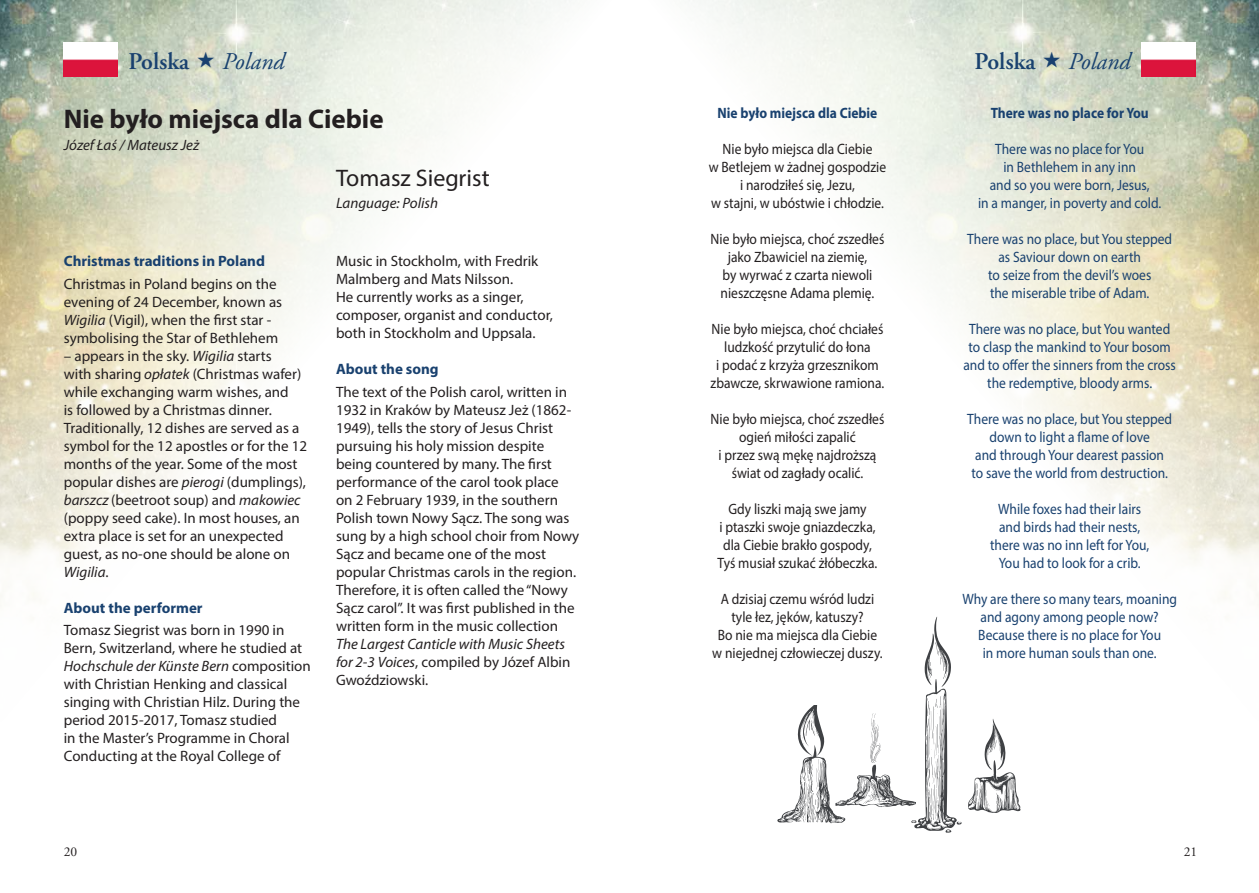
<style>
.page{position:relative;width:1259px;height:893px;background:#fff}
.page>*{position:absolute;margin:0;border:0;box-sizing:border-box;transform-origin:0 0}
.t1{font:700 27px "Myriad Pro";color:#231f20}
.t2{font:24px "Myriad Pro";color:#231f20}
.t3{font:600 24px "Adobe Garamond Pro";color:#19416f}
.t4{font:italic 24px "Adobe Garamond Pro";color:#19416f}
.t5{font:15px/18px "Myriad Pro";color:#231f20}
.t6{font:15px/18px "Myriad Pro";color:#19416f;text-align:center;scale:.9 1}
.t7{font:15px/18px "Myriad Pro";color:#231f20;text-align:center;scale:.9 1}
.t8{font:italic 15px/18px "Myriad Pro";color:#231f20}
.t9{font:700 15px "Myriad Pro";color:#19416f}
.t10{font:700 15px "Myriad Pro";color:#19416f;scale:.9 1}
.t11{font:13.5px "Adobe Garamond Pro";color:#231f20}
.s1{font-style:italic}
.s2{font-style:normal}
</style>
<div class="page">
<img style="left:0;top:0;width:1259px;height:597px">
<svg style="left:777px;top:617px;width:244px;height:216px"></svg>
<img style="left:64px;top:43px;width:54px;height:33px">
<img style="left:1141px;top:43px;width:54px;height:33px">
<svg style="left:1043px;top:51px;width:17px;height:16px"></svg>
<svg style="left:198px;top:51px;width:16px;height:16px"></svg>
<h2 class="t3" style="left:128px;top:47px;width:62px">Polska</h2>
<h2 class="t4" style="left:222px;top:47px;width:63px">Poland</h2>
<h1 class="t1" style="left:64px;top:101px;width:321px">Nie było miejsca dla Ciebie</h1>
<p class="t8" style="left:64px;top:136px;width:137px">Józef Łaś / Mateusz Jeż</p>
<h2 class="t2" style="left:336px;top:163px;width:155px">Tomasz Siegrist</h2>
<p class="t8" style="left:336px;top:194px;width:104px">Language: Polish</p>
<p class="t9" style="left:64px;top:252px;width:203px">Christmas traditions in Poland</p>
<p class="t5" style="left:64px;top:274px;width:220px">Christmas in Poland begins on the evening of 24 December, known as <span class="s1">Wigilia</span> (Vigil), when the first star - symbolising the Star of Bethlehem</p>
<p class="t5" style="left:64px;top:346px;width:245px">– appears in the sky. <span class="s1">Wigilia</span> starts<br>with sharing <span class="s1">opłatek</span> (Christmas wafer) while exchanging warm wishes, and<br>is followed by a Christmas dinner.<br>Traditionally, 12 dishes are served as a symbol for the 12 apostles or for the 12 months of the year. Some of the most popular dishes are <span class="s1">pierogi</span> (dumplings), <span class="s1">barszcz</span> (beetroot soup) and <span class="s1">makowiec </span>(poppy seed cake). In most houses, an extra place is set for an unexpected guest, as no-one should be alone on <span class="s1">Wigilia</span>.</p>
<p class="t9" style="left:64px;top:598px;width:140px">About the performer</p>
<p class="t5" style="left:64px;top:621px;width:248px">Tomasz Siegrist was born in 1990 in Bern, Switzerland, where he studied at <span class="s1">Hochschule der Künste Bern</span> composition with Christian Henking and classical singing with Christian Hilz. During the period 2015-2017, Tomasz studied<br>in the Master’s Programme in Choral Conducting at the Royal College of</p>
<p class="t5" style="left:336px;top:252px;width:218px">Music in Stockholm, with Fredrik<br>Malmberg and Mats Nilsson.<br>He currently works as a singer, composer, organist and conductor, both in Stockholm and Uppsala.</p>
<p class="t9" style="left:336px;top:360px;width:104px">About the song</p>
<p class="t5" style="left:336px;top:382px;width:245px">The text of the Polish carol, written in 1932 in Kraków by Mateusz Jeż (1862- 1949), tells the story of Jesus Christ pursuing his holy mission despite being countered by many. The first performance of the carol took place<br>on 2 February 1939, in the southern Polish town Nowy Sącz. The song was sung by a high school choir from Nowy Sącz and became one of the most popular Christmas carols in the region.<br>Therefore, it is often called the “Nowy Sącz carol”. It was first published in the written form in the music collection</p>
<p class="t8" style="left:336px;top:634px;width:236px">The Largest Canticle with Music Sheets for 2-3 Voices<span class="s2">, compiled by Józef Albin<br>Gwoździowski.</span></p>
<p class="t10" style="left:717px;top:103px;width:179px">Nie było miejsca dla Ciebie</p>
<p class="t7" style="left:709px;top:139px;width:199px">Nie było miejsca dla Ciebie<br>w Betlejem w żadnej gospodzie i narodziłeś się, Jezu,<br>w stajni, w ubóstwie i chłodzie.</p>
<p class="t7" style="left:710px;top:229px;width:195px">Nie było miejsca, choć zszedłeś jako Zbawiciel na ziemię,<br>by wyrwać z czarta niewoli nieszczęsne Adama plemię.</p>
<p class="t7" style="left:710px;top:319px;width:194px">Nie było miejsca, choć chciałeś ludzkość przytulić do łona<br>i podać z krzyża grzesznikom zbawcze, skrwawione ramiona.</p>
<p class="t7" style="left:710px;top:409px;width:195px">Nie było miejsca, choć zszedłeś ogień miłości zapalić<br>i przez swą mękę najdroższą świat od zagłady ocalić.</p>
<p class="t7" style="left:717px;top:499px;width:179px">Gdy liszki mają swe jamy<br>i ptaszki swoje gniazdeczka, dla Ciebie brakło gospody,<br>Tyś musiał szukać żłóbeczka.</p>
<p class="t7" style="left:712px;top:589px;width:191px">A dzisiaj czemu wśród ludzi tyle łez, jęków, katuszy?<br>Bo nie ma miejsca dla Ciebie w niejednej człowieczej duszy.</p>
<h2 class="t3" style="left:974px;top:47px;width:62px">Polska</h2>
<h2 class="t4" style="left:1068px;top:47px;width:63px">Poland</h2>
<p class="t10" style="left:990px;top:103px;width:177px">There was no place for You</p>
<p class="t6" style="left:978px;top:139px;width:205px">There was no place for You<br>in Bethlehem in any inn<br>and so you were born, Jesus,<br>in a manger, in poverty and cold.</p>
<p class="t6" style="left:967px;top:229px;width:229px">There was no place, but You stepped as Saviour down on earth<br>to seize from the devil’s woes<br>the miserable tribe of Adam.</p>
<p class="t6" style="left:963px;top:319px;width:238px">There was no place, but You wanted to clasp the mankind to Your bosom and to offer the sinners from the cross the redemptive, bloody arms.</p>
<p class="t6" style="left:967px;top:409px;width:229px">There was no place, but You stepped down to light a flame of love<br>and through Your dearest passion<br>to save the world from destruction.</p>
<p class="t6" style="left:990px;top:499px;width:178px">While foxes had their lairs and birds had their nests, there was no inn left for You,<br>You had to look for a crib.</p>
<p class="t6" style="left:962px;top:589px;width:240px">Why are there so many tears, moaning and agony among people now?<br>Because there is no place for You<br>in more human souls than one.</p>
<p class="t11" style="left:64px;top:844px;width:15px">20</p>
<p class="t11" style="left:1183px;top:844px;width:15px">21</p>
</div>
